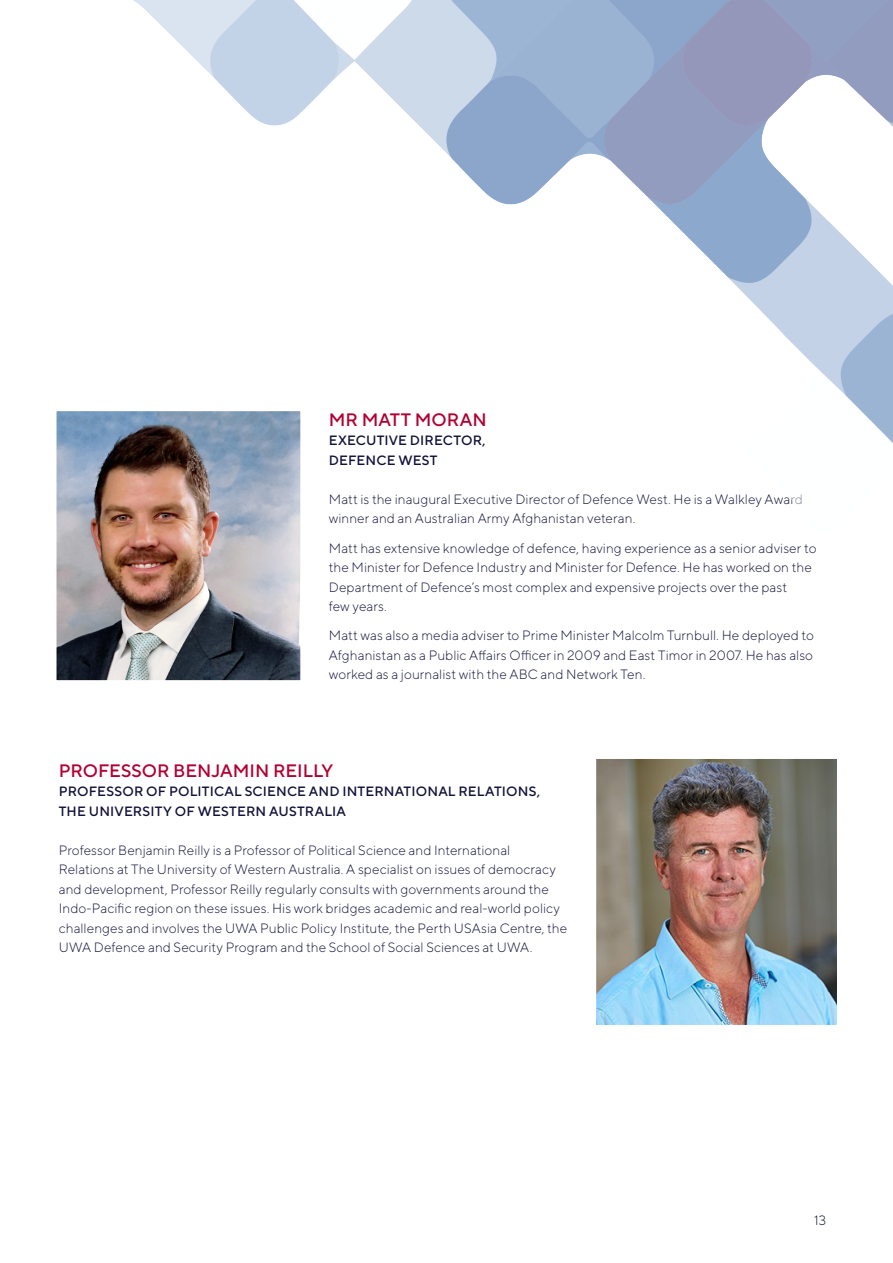
<style>
.page{position:relative;width:893px;height:1263px;background:#fff}
.page>*{position:absolute;margin:0;border:0;box-sizing:border-box;transform-origin:0 0}
.Speaker_name{font:500 18px "TT Norms Pro";color:#b10132}
.Bullets__9pt{font:300 13.5px/19.5px "TT Norms Pro";letter-spacing:.005em;color:#11113a}
.Speaker_name-2{font:500 13.5px/19.5px "TT Norms Pro";letter-spacing:.015em;color:#11113a}
.Participants{font:300 13.5px "TT Norms Pro";color:#11113a}
</style>
<div class="page">
<img style="left:56px;top:411px;width:245px;height:270px">
<img style="left:597px;top:760px;width:239px;height:264px">
<div style="left:593px;top:756px;width:247px;height:272px;border:3px solid #fff"></div>
<img style="left:116px;top:0;width:777px;height:531px">
<div style="left:86px;top:136px;width:134px;height:166px;background:#fff"></div>
<p class="Speaker_name" style="left:329px;top:406px;width:159px">MR MATT MORAN</p>
<p class="Speaker_name-2" style="left:329px;top:430px;width:158px">EXECUTIVE DIRECTOR,<br>DEFENCE WEST</p>
<p class="Bullets__9pt" style="left:329px;top:488px;width:475px">Matt is the inaugural Executive Director of Defence West. He is a Walkley Award winner and an Australian Army Afghanistan veteran.</p>
<p class="Bullets__9pt" style="left:329px;top:537px;width:489px">Matt has extensive knowledge of defence, having experience as a senior adviser to the Minister for Defence Industry and Minister for Defence. He has worked on the Department of Defence’s most complex and expensive projects over the past<br>few years.</p>
<p class="Bullets__9pt" style="left:329px;top:625px;width:487px;text-align:justify">Matt was also a media adviser to Prime Minister Malcolm Turnbull. He deployed to Afghanistan as a Public Affairs Officer in 2009 and East Timor in 2007. He has also worked as a journalist with the ABC and Network Ten.</p>
<p class="Speaker_name" style="left:59px;top:757px;width:276px">PROFESSOR BENJAMIN REILLY</p>
<p class="Speaker_name-2" style="left:59px;top:781px;width:483px">PROFESSOR OF POLITICAL SCIENCE AND INTERNATIONAL RELATIONS,<br>THE UNIVERSITY OF WESTERN AUSTRALIA</p>
<p class="Bullets__9pt" style="left:59px;top:839px;width:510px">Professor Benjamin Reilly is a Professor of Political Science and International Relations at The University of Western Australia. A specialist on issues of democracy and development, Professor Reilly regularly consults with governments around the Indo-Pacific region on these issues. His work bridges academic and real-world policy challenges and involves the UWA Public Policy Institute, the Perth USAsia Centre, the UWA Defence and Security Program and the School of Social Sciences at UWA.</p>
<p class="Participants" style="left:814px;top:1211px;width:13px">13</p>
</div>
